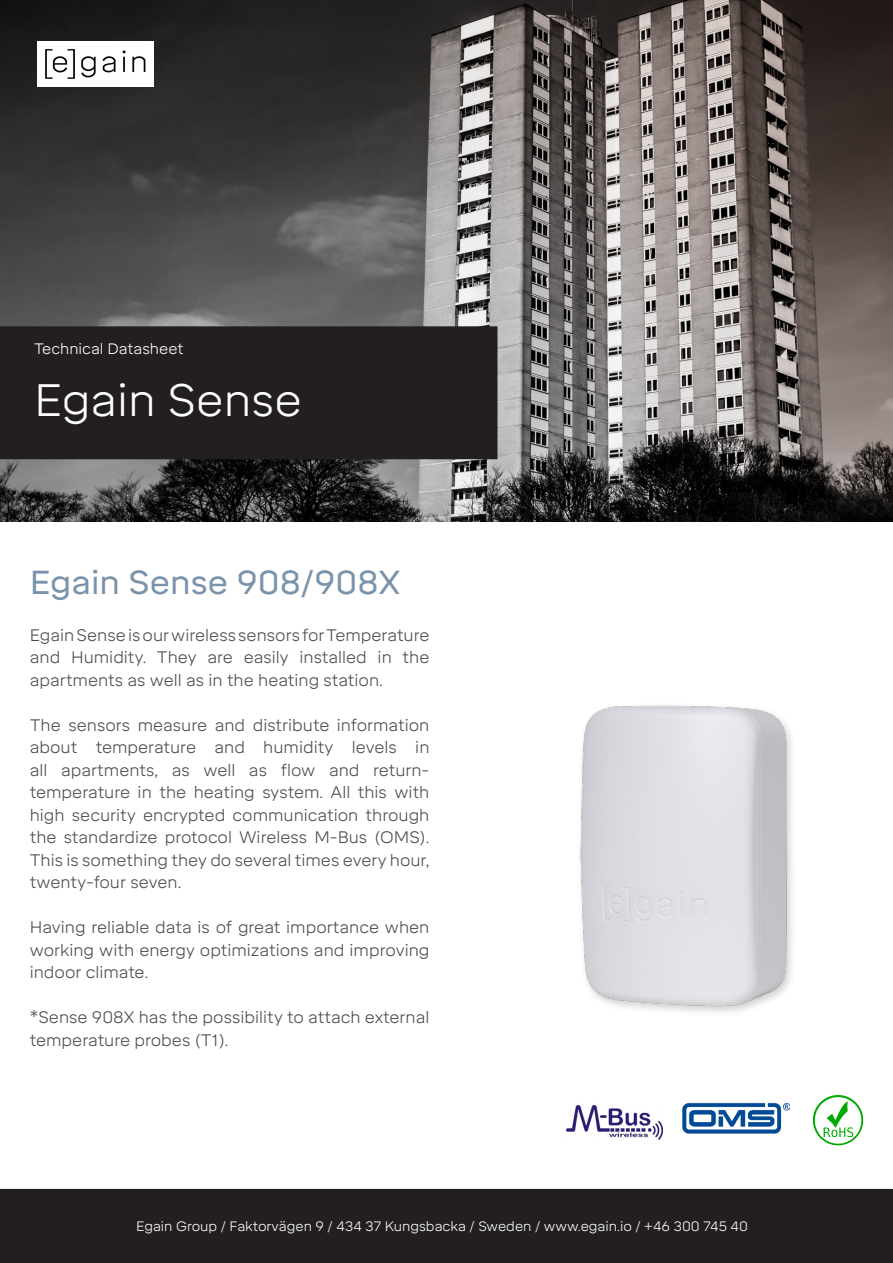
<style>
.page{position:relative;width:893px;height:1263px;background:#fff}
.page>*{position:absolute;margin:0;border:0;box-sizing:border-box;transform-origin:0 0}
.t1{font:300 45px "Mikro";color:#fff}
.t2{font:33px "Mikro";color:#7a93aa}
.t3{font:300 16.5px/22.5px "Mikro";color:#4b4c4d;text-align:justify}
.t4{font:300 15px "Mikro";color:#fff}
.t5{font:300 13.5px "Mikro";color:#fff}
</style>
<div class="page">
<div style="left:0;top:1189px;width:893px;height:74px;background:#231f20"></div>
<img style="left:580px;top:705px;width:212px;height:308px">
<img style="left:0;top:0;width:893px;height:522px">
<div style="left:0;top:326px;width:497px;height:133px;background:#231f20"></div>
<img style="left:38px;top:41px;width:115px;height:46px">
<img style="left:566px;top:1105px;width:96px;height:35px">
<img style="left:682px;top:1102px;width:107px;height:32px">
<svg style="left:813px;top:1095px;width:50px;height:50px"></svg>
<p class="t4" style="left:34px;top:340px;width:151px">Technical Datasheet</p>
<p class="t1" style="left:34px;top:375px;width:269px">Egain Sense</p>
<p class="t2" style="left:30px;top:563px;width:372px">Egain Sense 908/908X</p>
<p class="t3" style="left:30px;top:624px;width:401px">Egain Sense is our wireless sensors for Temperature and Humidity. They are easily installed in the apartments as well as in the heating station.</p>
<p class="t3" style="left:30px;top:714px;width:401px">The sensors measure and distribute information about temperature and humidity levels in all apartments, as well as flow and return&shy;temperature in the heating system. All this with high security encrypted communication through the standardize protocol Wireless M-Bus (OMS).<br>This is something they do several times every hour, twenty-four seven.</p>
<p class="t3" style="left:30px;top:916px;width:401px">Having reliable data is of great importance when working with energy optimizations and improving indoor climate.</p>
<p class="t3" style="left:30px;top:1006px;width:401px">*Sense 908X has the possibility to attach external temperature probes (T1).</p>
<p class="t5" style="left:136px;top:1218px;width:614px">Egain Group / Faktorvägen 9 / 434 37 Kungsbacka / Sweden / www.egain.io / +46 300 745 40</p>
</div>
